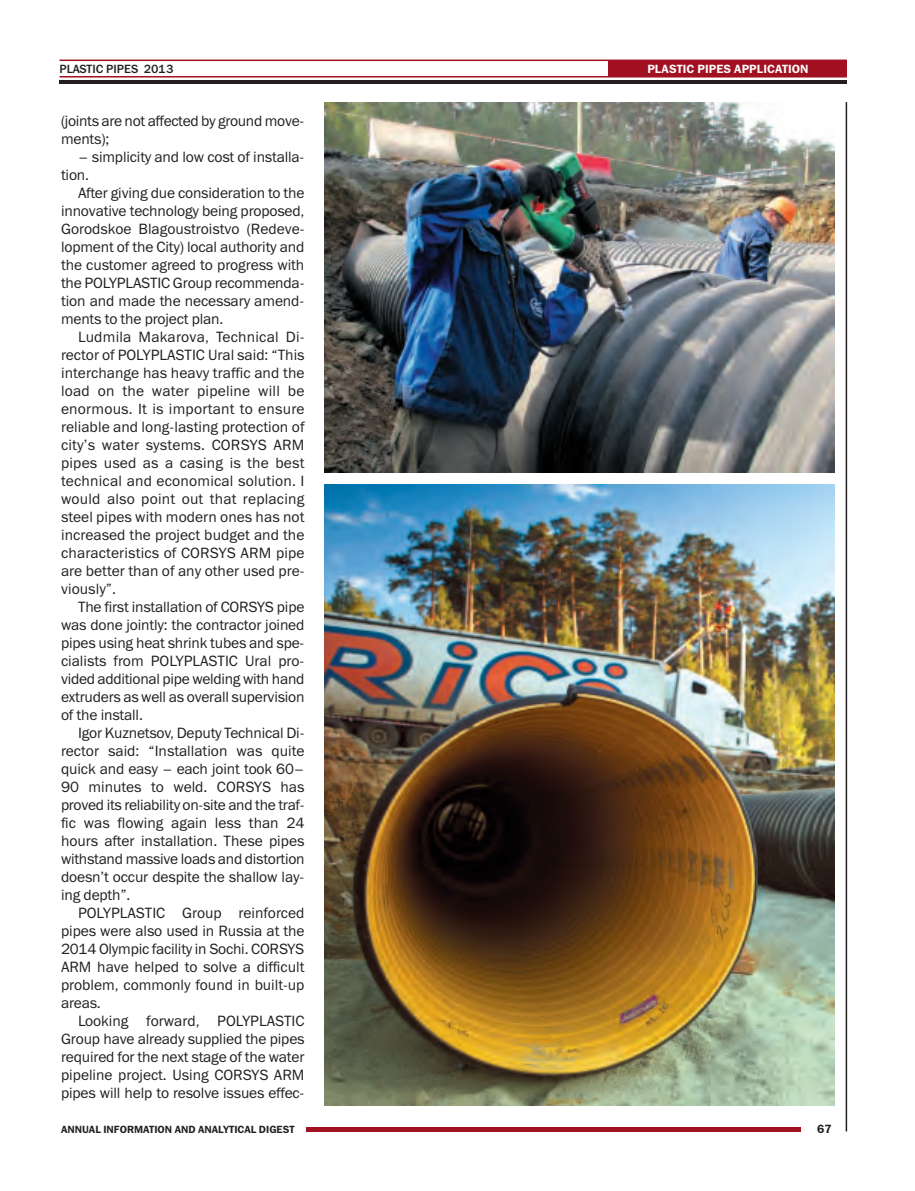
<style>
.page{position:relative;width:915px;height:1191px;background:#fff}
.page>*{position:absolute;margin:0;border:0;box-sizing:border-box;transform-origin:0 0}
.t1{font:15px/18px "Franklin Gothic Book C";letter-spacing:-.01em;color:#231f20;text-align:justify}
.t2{font:12px "Franklin Gothic Demi C";letter-spacing:.01em;color:#fff}
.t3{font:12px "Franklin Gothic Medium C";color:#231f20}
.t4{font:12px "Franklin Gothic Demi C";color:#231f20}
.t5{font:10.5px "Franklin Gothic Demi C";color:#231f20}
</style>
<div class="page">
<hr style="left:845px;top:102px;width:1px;height:1029px;background:#231f20">
<hr style="left:306px;top:1127px;width:494px;height:4px;background:#a21121">
<hr style="left:60px;top:76px;width:786px;height:1px;background:#a21121">
<hr style="left:60px;top:60px;width:786px;height:1px;background:#a21121">
<hr style="left:60px;top:80px;width:786px;height:3px;background:#231f20">
<div style="left:608px;top:60px;width:238px;height:16px;background:#a21121"></div>
<img style="left:324px;top:102px;width:509px;height:371px">
<img style="left:324px;top:485px;width:509px;height:621px">
<p class="t3" style="left:60px;top:62px;width:115px">PLASTIC PIPES 2013</p>
<p class="t2" style="left:647px;top:62px;width:163px">PLASTIC PIPES APPLICATION</p>
<p class="t1" style="left:61px;top:112px;width:244px">(joints are not affected by ground move&shy;ments);</p>
<p class="t1" style="left:61px;top:148px;width:245px;text-indent:17px">– simplicity and low cost of installa&shy;tion.</p>
<p class="t1" style="left:61px;top:184px;width:245px;text-indent:17px">After giving due consideration to the innovative technology being proposed, Gorodskoe Blagoustroistvo (Redeve&shy;lopment of the City) local authority and the customer agreed to progress with the POLYPLASTIC Group recommenda&shy;tion and made the necessary amend&shy;ments to the project plan.</p>
<p class="t1" style="left:61px;top:328px;width:245px;text-indent:17px">Ludmila Makarova, Technical Di&shy;rector of POLYPLASTIC Ural said: “This interchange has heavy traffic and the load on the water pipeline will be enormous. It is important to ensure reliable and long-lasting protection of city’s water systems. CORSYS ARM pipes used as a casing is the best technical and economical solution. I would also point out that replacing steel pipes with modern ones has not increased the project budget and the characteristics of CORSYS ARM pipe are better than of any other used pre&shy;viously”.</p>
<p class="t1" style="left:61px;top:598px;width:245px;text-indent:17px">The first installation of CORSYS pipe was done jointly: the contractor joined pipes using heat shrink tubes and spe&shy;cialists from POLYPLASTIC Ural pro&shy;vided additional pipe welding with hand extruders as well as overall supervision of the install.</p>
<p class="t1" style="left:61px;top:724px;width:245px;text-indent:17px">Igor Kuznetsov, Deputy Technical Di&shy;rector said: “Installation was quite quick and easy – each joint took 60– 90 minutes to weld. CORSYS has proved its reliability on-site and the traf&shy;fic was flowing again less than 24 hours after installation. These pipes withstand massive loads and distortion doesn’t occur despite the shallow lay&shy;ing depth”.</p>
<p class="t1" style="left:61px;top:904px;width:245px;text-indent:17px">POLYPLASTIC Group reinforced pipes were also used in Russia at the 2014 Olympic facility in Sochi. CORSYS ARM have helped to solve a difficult problem, commonly found in built-up areas.</p>
<p class="t1" style="left:61px;top:1012px;width:245px;text-indent:17px">Looking forward, POLYPLASTIC Group have already supplied the pipes required for the next stage of the water pipeline project. Using CORSYS ARM pipes will help to resolve issues effec-</p>
<p class="t5" style="left:61px;top:1122px;width:235px">ANNUAL INFORMATION AND ANALYTICAL DIGEST</p>
<p class="t4" style="left:817px;top:1122px;width:16px">67</p>
</div>
